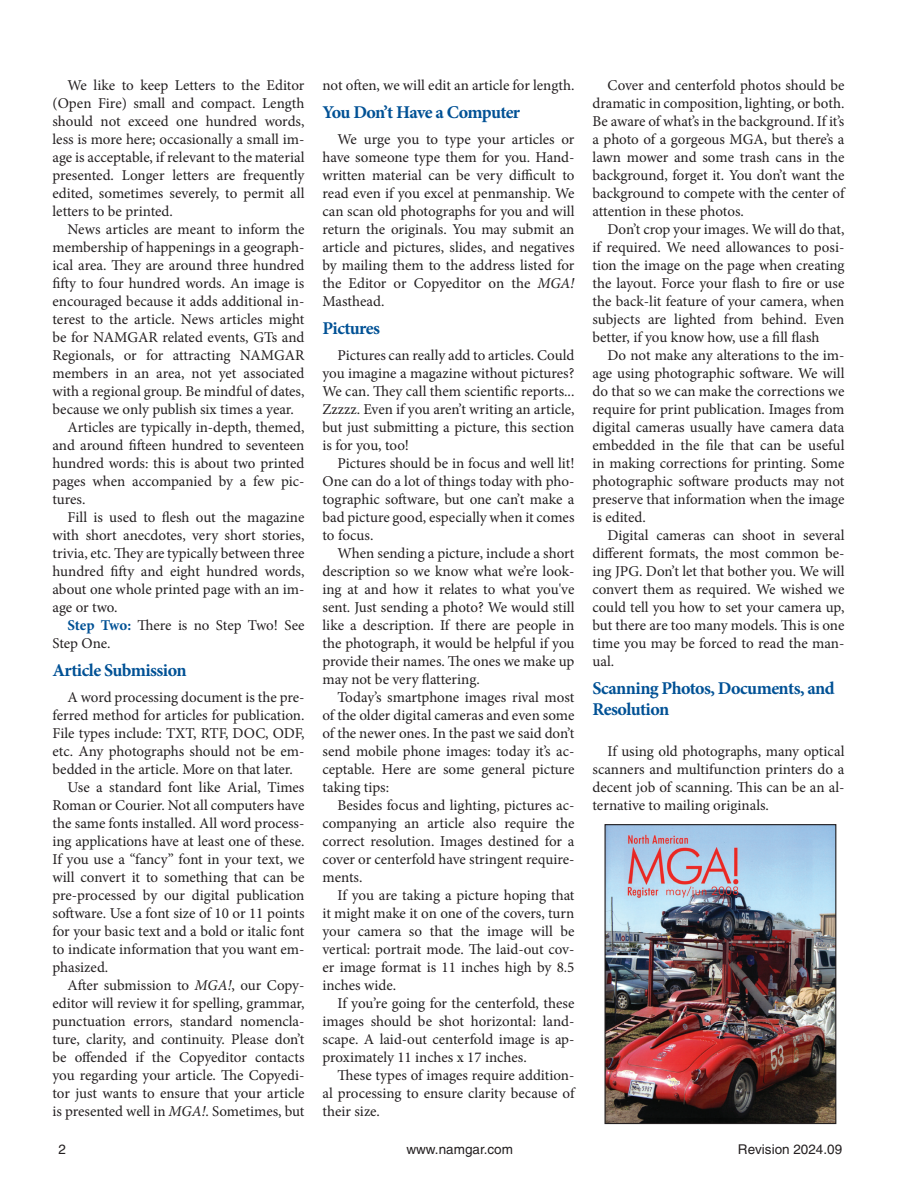
<style>
.page{position:relative;width:918px;height:1188px;background:#fff}
.page>*{position:absolute;margin:0;border:0;box-sizing:border-box;transform-origin:0 0}
.t1{font:700 18px/21.6px "Minion Pro";letter-spacing:-.035em;color:#015195}
.t2{font:15px/18px "Minion Pro";letter-spacing:-.005em;color:#231f20;text-align:justify}
.t3{font:13.5px "Helvetica";color:#231f20}
.s1{font-weight:700;color:#015195}
.s2{font-style:italic}
</style>
<div class="page">
<img style="left:606px;top:826px;width:228px;height:296px">
<div style="left:604px;top:824px;width:232px;height:300px;border:1px solid #231f20"></div>
<p class="t2" style="left:52px;top:76px;width:254px;text-indent:15px">We like to keep Letters to the Editor (Open Fire) small and compact. Length should not exceed one hundred words, less is more here; occasionally a small im&shy;age is acceptable, if relevant to the material presented. Longer letters are frequently edited, sometimes severely, to permit all letters to be printed.</p>
<p class="t2" style="left:68px;top:220px;width:239px">News articles are meant to inform the</p>
<p class="t2" style="left:52px;top:238px;width:254px">membership of happenings in a geograph-</p>
<p class="t2" style="left:52px;top:256px;width:254px">ical area. They are around three hundred</p>
<p class="t2" style="left:52px;top:274px;width:253px">fifty to four hundred words. An image is</p>
<p class="t2" style="left:52px;top:292px;width:254px">encouraged because it adds additional in-</p>
<p class="t2" style="left:52px;top:310px;width:254px">terest to the article. News articles might</p>
<p class="t2" style="left:52px;top:328px;width:254px">be for NAMGAR related events, GTs and</p>
<p class="t2" style="left:52px;top:346px;width:254px">Regionals, or for attracting NAMGAR</p>
<p class="t2" style="left:52px;top:364px;width:253px">members in an area, not yet associated</p>
<p class="t2" style="left:52px;top:382px;width:254px">with a regional group. Be mindful of dates,</p>
<p class="t2" style="left:52px;top:400px;width:243px">because we only publish six times a year.</p>
<p class="t2" style="left:68px;top:418px;width:239px">Articles are typically in-depth, themed,</p>
<p class="t2" style="left:52px;top:436px;width:254px">and around fifteen hundred to seventeen</p>
<p class="t2" style="left:52px;top:454px;width:253px">hundred words: this is about two printed</p>
<p class="t2" style="left:52px;top:472px;width:254px">pages when accompanied by a few pic-</p>
<p class="t2" style="left:52px;top:490px;width:35px">tures.</p>
<p class="t2" style="left:68px;top:508px;width:238px">Fill is used to flesh out the magazine</p>
<p class="t2" style="left:52px;top:526px;width:254px">with short anecdotes, very short stories,</p>
<p class="t2" style="left:52px;top:544px;width:253px">trivia, etc. They are typically between three</p>
<p class="t2" style="left:52px;top:562px;width:254px">hundred fifty and eight hundred words,</p>
<p class="t2" style="left:52px;top:580px;width:254px">about one whole printed page with an im-</p>
<p class="t2" style="left:52px;top:598px;width:67px">age or two.</p>
<p class="t2" style="left:68px;top:616px;width:239px"><span class="s1">Step Two:</span> There is no Step Two! See</p>
<p class="t2" style="left:52px;top:634px;width:60px">Step One.</p>
<p class="t1" style="left:52px;top:659px;width:136px">Article Submission</p>
<p class="t2" style="left:68px;top:688px;width:239px">A word processing document is the pre-</p>
<p class="t2" style="left:52px;top:706px;width:253px">ferred method for articles for publication.</p>
<p class="t2" style="left:52px;top:724px;width:253px">File types include: TXT, RTF, DOC, ODF,</p>
<p class="t2" style="left:52px;top:742px;width:254px">etc. Any photographs should not be em-</p>
<p class="t2" style="left:52px;top:760px;width:242px">bedded in the article. More on that later.</p>
<p class="t2" style="left:68px;top:778px;width:238px">Use a standard font like Arial, Times</p>
<p class="t2" style="left:52px;top:796px;width:254px">Roman or Courier. Not all computers have</p>
<p class="t2" style="left:52px;top:814px;width:254px">the same fonts installed. All word process-</p>
<p class="t2" style="left:52px;top:832px;width:254px">ing applications have at least one of these.</p>
<p class="t2" style="left:52px;top:850px;width:254px">If you use a “fancy” font in your text, we</p>
<p class="t2" style="left:52px;top:868px;width:253px">will convert it to something that can be</p>
<p class="t2" style="left:52px;top:886px;width:253px">pre-processed by our digital publication</p>
<p class="t2" style="left:52px;top:904px;width:254px">software. Use a font size of 10 or 11 points</p>
<p class="t2" style="left:52px;top:922px;width:254px">for your basic text and a bold or italic font</p>
<p class="t2" style="left:52px;top:940px;width:254px">to indicate information that you want em-</p>
<p class="t2" style="left:52px;top:958px;width:57px">phasized.</p>
<p class="t2" style="left:68px;top:976px;width:239px">After submission to <span class="s2">MGA!</span>, our Copy-</p>
<p class="t2" style="left:52px;top:994px;width:254px">editor will review it for spelling, grammar,</p>
<p class="t2" style="left:52px;top:1012px;width:254px">punctuation errors, standard nomencla-</p>
<p class="t2" style="left:52px;top:1030px;width:254px">ture, clarity, and continuity. Please don’t</p>
<p class="t2" style="left:52px;top:1048px;width:254px">be offended if the Copyeditor contacts</p>
<p class="t2" style="left:52px;top:1066px;width:254px">you regarding your article. The Copyedi-</p>
<p class="t2" style="left:52px;top:1084px;width:254px">tor just wants to ensure that your article</p>
<p class="t2" style="left:52px;top:1102px;width:254px">is presented well in <span class="s2">MGA!</span>. Sometimes, but</p>
<p class="t2" style="left:322px;top:76px;width:254px">not often, we will edit an article for length.</p>
<p class="t1" style="left:322px;top:101px;width:199px">You Don’t Have a Computer</p>
<p class="t2" style="left:322px;top:130px;width:254px;text-indent:15px">We urge you to type your articles or have someone type them for you. Hand&shy;written material can be very difficult to read even if you excel at penmanship. We can scan old photographs for you and will return the originals. You may submit an article and pictures, slides, and negatives by mailing them to the address listed for the Editor or Copyeditor on the <span class="s2">MGA!<br></span>Masthead.</p>
<p class="t1" style="left:322px;top:317px;width:59px">Pictures</p>
<p class="t2" style="left:322px;top:346px;width:254px;text-indent:15px">Pictures can really add to articles. Could you imagine a magazine without pictures?<br>We can. They call them scientific reports...<br>Zzzzz. Even if you aren’t writing an article, but just submitting a picture, this section is for you, too!</p>
<p class="t2" style="left:322px;top:454px;width:254px;text-indent:15px">Pictures should be in focus and well lit!<br>One can do a lot of things today with pho&shy;tographic software, but one can’t make a bad picture good, especially when it comes to focus.</p>
<p class="t2" style="left:322px;top:544px;width:254px;text-indent:15px">When sending a picture, include a short description so we know what we’re look&shy;ing at and how it relates to what you've sent. Just sending a photo? We would still like a description. If there are people in the photograph, it would be helpful if you provide their names. The ones we make up may not be very flattering.</p>
<p class="t2" style="left:322px;top:688px;width:254px;text-indent:15px">Today’s smartphone images rival most of the older digital cameras and even some of the newer ones. In the past we said don’t send mobile phone images: today it’s ac&shy;ceptable. Here are some general picture taking tips:</p>
<p class="t2" style="left:322px;top:796px;width:254px;text-indent:15px">Besides focus and lighting, pictures ac&shy;companying an article also require the correct resolution. Images destined for a cover or centerfold have stringent require&shy;ments.</p>
<p class="t2" style="left:322px;top:886px;width:254px;text-indent:15px">If you are taking a picture hoping that it might make it on one of the covers, turn your camera so that the image will be vertical: portrait mode. The laid-out cov&shy;er image format is 11 inches high by 8.5 inches wide.</p>
<p class="t2" style="left:322px;top:994px;width:254px;text-indent:15px">If you’re going for the centerfold, these images should be shot horizontal: land&shy;scape. A laid-out centerfold image is ap&shy;proximately 11 inches x 17 inches.</p>
<p class="t2" style="left:322px;top:1066px;width:254px;text-indent:15px">These types of images require addition&shy;al processing to ensure clarity because of their size.</p>
<p class="t2" style="left:592px;top:76px;width:254px;text-indent:15px">Cover and centerfold photos should be dramatic in composition, lighting, or both.<br>Be aware of what’s in the background. If it’s a photo of a gorgeous MGA, but there’s a lawn mower and some trash cans in the background, forget it. You don’t want the background to compete with the center of attention in these photos.</p>
<p class="t2" style="left:592px;top:220px;width:254px;text-indent:15px">Don’t crop your images. We will do that, if required. We need allowances to posi&shy;tion the image on the page when creating the layout. Force your flash to fire or use the back-lit feature of your camera, when subjects are lighted from behind. Even better, if you know how, use a fill flash</p>
<p class="t2" style="left:592px;top:346px;width:254px;text-indent:15px">Do not make any alterations to the im&shy;age using photographic software. We will do that so we can make the corrections we require for print publication. Images from digital cameras usually have camera data embedded in the file that can be useful in making corrections for printing. Some photographic software products may not preserve that information when the image is edited.</p>
<p class="t2" style="left:592px;top:526px;width:254px;text-indent:15px">Digital cameras can shoot in several different formats, the most common be&shy;ing JPG. Don’t let that bother you. We will convert them as required. We wished we could tell you how to set your camera up, but there are too many models. This is one time you may be forced to read the man&shy;ual.</p>
<p class="t1" style="left:592px;top:677px;width:244px">Scanning Photos, Documents, and<br>Resolution</p>
<p class="t2" style="left:592px;top:742px;width:254px;text-indent:15px">If using old photographs, many optical scanners and multifunction printers do a decent job of scanning. This can be an al&shy;ternative to mailing originals.</p>
<p class="t3" style="left:59px;top:1141px;width:9px">2</p>
<p class="t3" style="left:406px;top:1141px;width:108px">www.namgar.com</p>
<p class="t3" style="left:738px;top:1141px;width:106px">Revision 2024.09</p>
</div>
